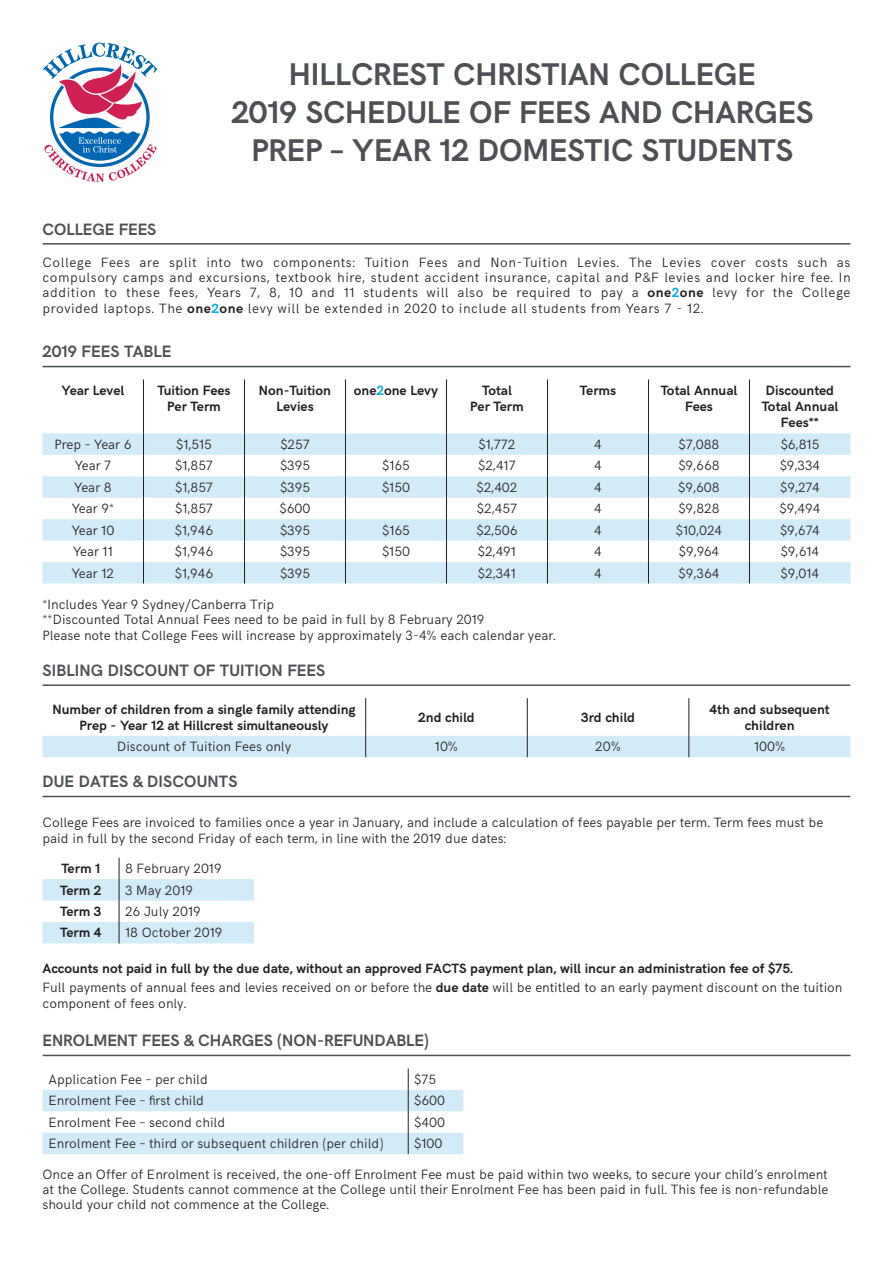
<style>
.page{position:relative;width:893px;height:1263px;background:#fff}
.page>*{position:absolute;margin:0;border:0;box-sizing:border-box;transform-origin:0 0}
.t1{font:700 31.5px "HK Grotesk";color:#4d5156}
.Paragraph_Style_1{font:700 16.5px "HK Grotesk";letter-spacing:.005em;color:#4d5156}
.t2{font:300 13.5px/15.5px "HK Grotesk";color:#231f20;text-align:justify}
.t3{font:700 13.5px/16.2px "HK Grotesk";color:#231f20;text-align:center}
.s1{font-weight:700}
.s2{font-weight:700;color:#00aee5}
.s3{color:#00aee5}
</style>
<div class="page">
<hr style="left:43px;top:243px;width:807px;height:2px;background:#4d5156">
<hr style="left:43px;top:366px;width:807px;height:1px;background:#4d5156">
<hr style="left:43px;top:684px;width:807px;height:2px;background:#4d5156">
<hr style="left:43px;top:796px;width:807px;height:1px;background:#4d5156">
<hr style="left:43px;top:1055px;width:807px;height:1px;background:#4d5156">
<svg style="left:43px;top:433px;width:807px;height:150px;fill:#d1ebf8"></svg>
<hr style="left:143px;top:379px;width:1px;height:54px;background:#231f20">
<hr style="left:244px;top:379px;width:1px;height:54px;background:#231f20">
<hr style="left:345px;top:379px;width:1px;height:54px;background:#231f20">
<hr style="left:446px;top:379px;width:1px;height:54px;background:#231f20">
<hr style="left:547px;top:379px;width:1px;height:54px;background:#231f20">
<hr style="left:648px;top:379px;width:1px;height:54px;background:#231f20">
<hr style="left:749px;top:379px;width:1px;height:54px;background:#231f20">
<svg style="left:143px;top:433px;width:1px;height:150px"></svg>
<svg style="left:244px;top:433px;width:1px;height:150px"></svg>
<svg style="left:345px;top:433px;width:1px;height:150px"></svg>
<svg style="left:446px;top:433px;width:1px;height:150px"></svg>
<svg style="left:547px;top:433px;width:1px;height:150px"></svg>
<svg style="left:648px;top:433px;width:1px;height:150px"></svg>
<svg style="left:749px;top:433px;width:1px;height:150px"></svg>
<hr style="left:365px;top:698px;width:1px;height:38px;background:#231f20">
<hr style="left:527px;top:698px;width:1px;height:38px;background:#231f20">
<hr style="left:689px;top:698px;width:1px;height:38px;background:#231f20">
<div style="left:43px;top:736px;width:807px;height:21px;background:#d1ebf8"></div>
<svg style="left:43px;top:858px;width:211px;height:85px"></svg>
<svg style="left:43px;top:1068px;width:420px;height:86px"></svg>
<svg style="left:43px;top:43px;width:114px;height:139px"></svg>
<p class="t1" style="left:289px;top:51px;width:468px">HILLCREST CHRISTIAN COLLEGE</p>
<p class="t1" style="left:231px;top:89px;width:583px">2019 SCHEDULE OF FEES AND CHARGES</p>
<p class="t1" style="left:252px;top:127px;width:543px">PREP – YEAR 12 DOMESTIC STUDENTS</p>
<p class="Paragraph_Style_1" style="left:43px;top:217px;width:115px">COLLEGE FEES</p>
<p class="t2" style="left:43px;top:253px;width:809px">College Fees are split into two components: Tuition Fees and Non-Tuition Levies. The Levies cover costs such as compulsory camps and excursions, textbook hire, student accident insurance, capital and P&amp;F levies and locker hire fee. In addition to these fees, Years 7, 8, 10 and 11 students will also be required to pay a <span class="s1">one</span><span class="s2">2</span><span class="s1">one</span> levy for the College provided laptops. The <span class="s1">one</span><span class="s2">2</span><span class="s1">one</span> levy will be extended in 2020 to include all students from Years 7 - 12.</p>
<p class="Paragraph_Style_1" style="left:43px;top:339px;width:130px">2019 FEES TABLE</p>
<p class="t3" style="left:62px;top:381px;width:64px">Year Level</p>
<p class="t3" style="left:158px;top:381px;width:74px">Tuition Fees<br>Per Term</p>
<p class="t3" style="left:259px;top:381px;width:74px">Non-Tuition<br>Levies</p>
<p class="t3" style="left:354px;top:381px;width:86px">one<span class="s3">2</span>one Levy</p>
<p class="t3" style="left:470px;top:381px;width:55px">Total<br>Per Term</p>
<p class="t3" style="left:580px;top:381px;width:38px">Terms</p>
<p class="t3" style="left:661px;top:381px;width:78px">Total Annual<br>Fees</p>
<p class="t3" style="left:762px;top:381px;width:78px">Discounted<br>Total Annual<br>Fees**</p>
<p class="t2" style="left:54px;top:435px;width:79px">Prep – Year 6</p>
<p class="t2" style="left:176px;top:435px;width:37px">$1,515</p>
<p class="t2" style="left:280px;top:435px;width:31px">$257</p>
<p class="t2" style="left:478px;top:435px;width:38px">$1,772</p>
<p class="t2" style="left:594px;top:435px;width:9px">4</p>
<p class="t2" style="left:678px;top:435px;width:42px">$7,088</p>
<p class="t2" style="left:781px;top:435px;width:40px">$6,815</p>
<p class="t2" style="left:75px;top:457px;width:38px">Year 7</p>
<p class="t2" style="left:175px;top:457px;width:39px">$1,857</p>
<p class="t2" style="left:280px;top:457px;width:31px">$395</p>
<p class="t2" style="left:382px;top:457px;width:29px">$165</p>
<p class="t2" style="left:478px;top:457px;width:39px">$2,417</p>
<p class="t2" style="left:594px;top:457px;width:9px">4</p>
<p class="t2" style="left:678px;top:457px;width:43px">$9,668</p>
<p class="t2" style="left:780px;top:457px;width:42px">$9,334</p>
<p class="t2" style="left:74px;top:478px;width:39px">Year 8</p>
<p class="t2" style="left:175px;top:478px;width:39px">$1,857</p>
<p class="t2" style="left:280px;top:478px;width:31px">$395</p>
<p class="t2" style="left:382px;top:478px;width:29px">$150</p>
<p class="t2" style="left:477px;top:478px;width:42px">$2,402</p>
<p class="t2" style="left:594px;top:478px;width:9px">4</p>
<p class="t2" style="left:678px;top:478px;width:43px">$9,608</p>
<p class="t2" style="left:780px;top:478px;width:41px">$9,274</p>
<p class="t2" style="left:72px;top:500px;width:44px">Year 9*</p>
<p class="t2" style="left:175px;top:500px;width:39px">$1,857</p>
<p class="t2" style="left:280px;top:500px;width:32px">$600</p>
<p class="t2" style="left:477px;top:500px;width:42px">$2,457</p>
<p class="t2" style="left:594px;top:500px;width:9px">4</p>
<p class="t2" style="left:678px;top:500px;width:43px">$9,828</p>
<p class="t2" style="left:779px;top:500px;width:42px">$9,494</p>
<p class="t2" style="left:72px;top:521px;width:44px">Year 10</p>
<p class="t2" style="left:175px;top:521px;width:40px">$1,946</p>
<p class="t2" style="left:280px;top:521px;width:31px">$395</p>
<p class="t2" style="left:382px;top:521px;width:29px">$165</p>
<p class="t2" style="left:476px;top:521px;width:43px">$2,506</p>
<p class="t2" style="left:594px;top:521px;width:9px">4</p>
<p class="t2" style="left:676px;top:521px;width:48px">$10,024</p>
<p class="t2" style="left:780px;top:521px;width:41px">$9,674</p>
<p class="t2" style="left:73px;top:543px;width:41px">Year 11</p>
<p class="t2" style="left:175px;top:543px;width:40px">$1,946</p>
<p class="t2" style="left:280px;top:543px;width:31px">$395</p>
<p class="t2" style="left:382px;top:543px;width:29px">$150</p>
<p class="t2" style="left:478px;top:543px;width:40px">$2,491</p>
<p class="t2" style="left:594px;top:543px;width:9px">4</p>
<p class="t2" style="left:679px;top:543px;width:42px">$9,964</p>
<p class="t2" style="left:781px;top:543px;width:40px">$9,614</p>
<p class="t2" style="left:72px;top:564px;width:44px">Year 12</p>
<p class="t2" style="left:175px;top:564px;width:40px">$1,946</p>
<p class="t2" style="left:280px;top:564px;width:31px">$395</p>
<p class="t2" style="left:478px;top:564px;width:40px">$2,341</p>
<p class="t2" style="left:594px;top:564px;width:9px">4</p>
<p class="t2" style="left:679px;top:564px;width:42px">$9,364</p>
<p class="t2" style="left:781px;top:564px;width:40px">$9,014</p>
<p class="t2" style="left:43px;top:595px;width:233px">*Includes Year 9 Sydney/Canberra Trip</p>
<p class="t2" style="left:43px;top:610px;width:444px">**Discounted Total Annual Fees need to be paid in full by 8 February 2019</p>
<p class="t2" style="left:43px;top:626px;width:515px">Please note that College Fees will increase by approximately 3-4% each calendar year.</p>
<p class="Paragraph_Style_1" style="left:43px;top:658px;width:284px">SIBLING DISCOUNT OF TUITION FEES</p>
<p class="t3" style="left:53px;top:700px;width:305px">Number of children from a single family attending<br>Prep - Year 12 at Hillcrest simultaneously</p>
<p class="t3" style="left:418px;top:708px;width:58px">2nd child</p>
<p class="t3" style="left:581px;top:708px;width:55px">3rd child</p>
<p class="t3" style="left:710px;top:700px;width:122px">4th and subsequent children</p>
<p class="t2" style="left:117px;top:738px;width:175px">Discount of Tuition Fees only</p>
<p class="t2" style="left:435px;top:738px;width:25px">10%</p>
<p class="t2" style="left:595px;top:738px;width:27px">20%</p>
<p class="t2" style="left:754px;top:738px;width:33px">100%</p>
<p class="Paragraph_Style_1" style="left:43px;top:769px;width:196px">DUE DATES &amp; DISCOUNTS</p>
<p class="t2" style="left:43px;top:813px;width:782px;line-height:16.2px">College Fees are invoiced to families once a year in January, and include a calculation of fees payable per term. Term fees must be paid in full by the second Friday of each term, in line with the 2019 due dates:</p>
<p class="t3" style="left:61px;top:859px;width:40px">Term 1</p>
<p class="t2" style="left:125px;top:860px;width:98px">8 February 2019</p>
<p class="t3" style="left:60px;top:881px;width:43px">Term 2</p>
<p class="t2" style="left:125px;top:881px;width:70px">3 May 2019</p>
<p class="t3" style="left:60px;top:902px;width:43px">Term 3</p>
<p class="t2" style="left:125px;top:902px;width:77px">26 July 2019</p>
<p class="t3" style="left:60px;top:924px;width:43px">Term 4</p>
<p class="t2" style="left:125px;top:924px;width:99px">18 October 2019</p>
<p class="t3" style="left:43px;top:959px;width:752px">Accounts not paid in full by the due date, without an approved FACTS payment plan, will incur an administration fee of $75.</p>
<p class="t2" style="left:43px;top:978px;width:801px;line-height:16.2px">Full payments of annual fees and levies received on or before the <span class="s1">due date</span> will be entitled to an early payment discount on the tuition component of fees only.</p>
<p class="Paragraph_Style_1" style="left:43px;top:1028px;width:388px">ENROLMENT FEES &amp; CHARGES (NON-REFUNDABLE)</p>
<p class="t2" style="left:49px;top:1070px;width:161px">Application Fee – per child</p>
<p class="t2" style="left:414px;top:1070px;width:23px">$75</p>
<p class="t2" style="left:49px;top:1092px;width:157px">Enrolment Fee – first child</p>
<p class="t2" style="left:414px;top:1092px;width:32px">$600</p>
<p class="t2" style="left:49px;top:1113px;width:178px">Enrolment Fee – second child</p>
<p class="t2" style="left:414px;top:1113px;width:32px">$400</p>
<p class="t2" style="left:49px;top:1135px;width:336px">Enrolment Fee – third or subsequent children (per child)</p>
<p class="t2" style="left:414px;top:1135px;width:30px">$100</p>
<p class="t2" style="left:43px;top:1166px;width:787px;line-height:15px">Once an Offer of Enrolment is received, the one-off Enrolment Fee must be paid within two weeks, to secure your child’s enrolment at the College. Students cannot commence at the College until their Enrolment Fee has been paid in full. This fee is non-refundable should your child not commence at the College.</p>
</div>
